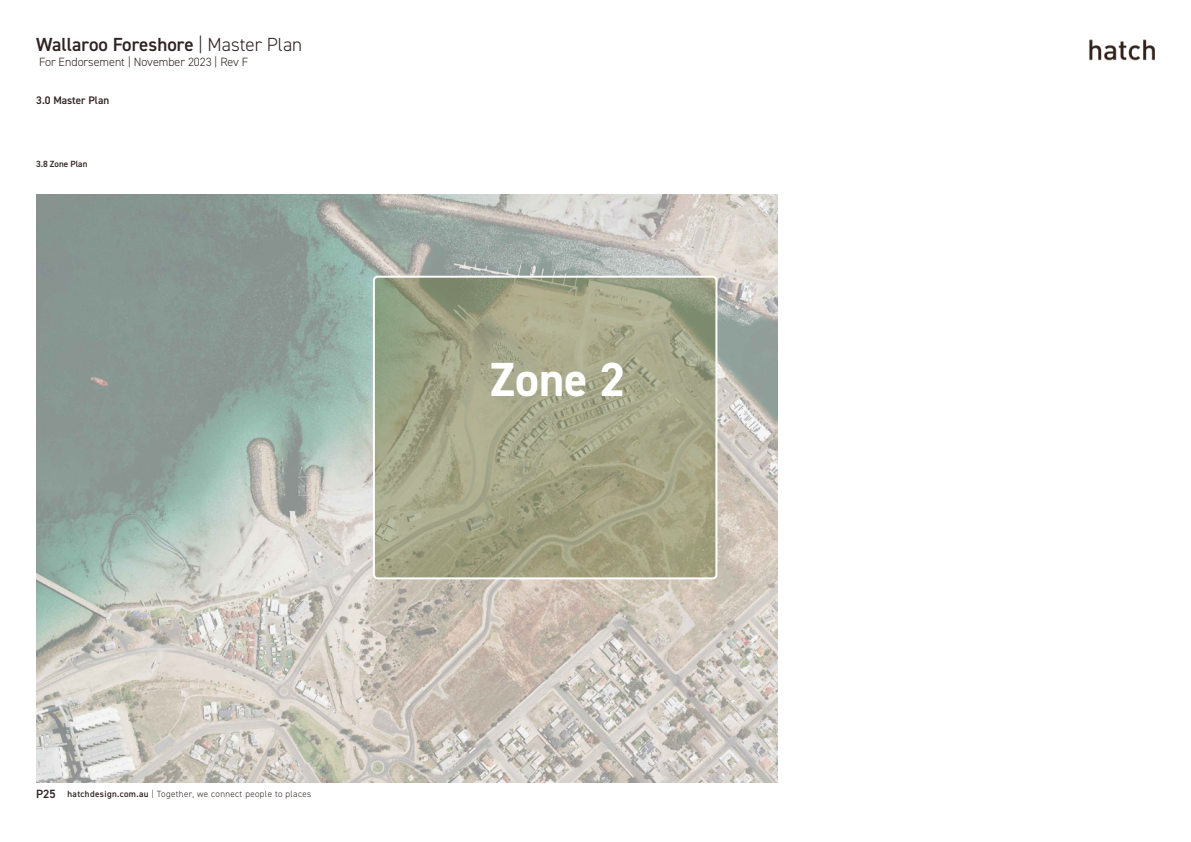
<style>
.page{position:relative;width:1191px;height:842px;background:#fff}
.page>*{position:absolute;margin:0;border:0;box-sizing:border-box;transform-origin:0 0}
.t1{font:700 48px "DIN2014";color:#fff}
.t2{font:600 19px "DIN2014";color:#302222}
.t3{font:300 12px "DIN2014";color:#302222}
.t4{font:600 11px "DIN2014";color:#302222}
.t5{font:300 9px "DIN2014";letter-spacing:.04em;color:#302222}
.t6{font:600 9px "DIN2014";color:#302222}
.s1{font-weight:300}
.s2{font-weight:600;font-size:12px}
.s3{font-weight:600}
</style>
<div class="page">
<img style="left:1089px;top:39px;width:66px;height:22px">
<img style="left:36px;top:194px;width:741px;height:589px">
<svg style="left:374px;top:277px;width:342px;height:301px;background:#a2a385"></svg>
<div style="left:373px;top:276px;width:344px;height:303px;border:2px solid #fff;border-radius:4px"></div>
<h2 class="t2" style="left:36px;top:32px;width:268px">Wallaroo Foreshore <span class="s1">| Master Plan</span></h2>
<h3 class="t3" style="left:39px;top:55px;width:211px">For Endorsement | November 2023 | Rev F</h3>
<p class="t4" style="left:36px;top:93px;width:74px">3.0 Master Plan</p>
<p class="t6" style="left:36px;top:158px;width:53px">3.8 Zone Plan</p>
<p class="t5" style="left:36px;top:788px;width:277px"><span class="s2">P25</span> <span class="s3">hatchdesign.com.au</span> | Together, we connect people to places</p>
<h1 class="t1" style="left:490px;top:348px;width:137px">Zone 2</h1>
</div>
